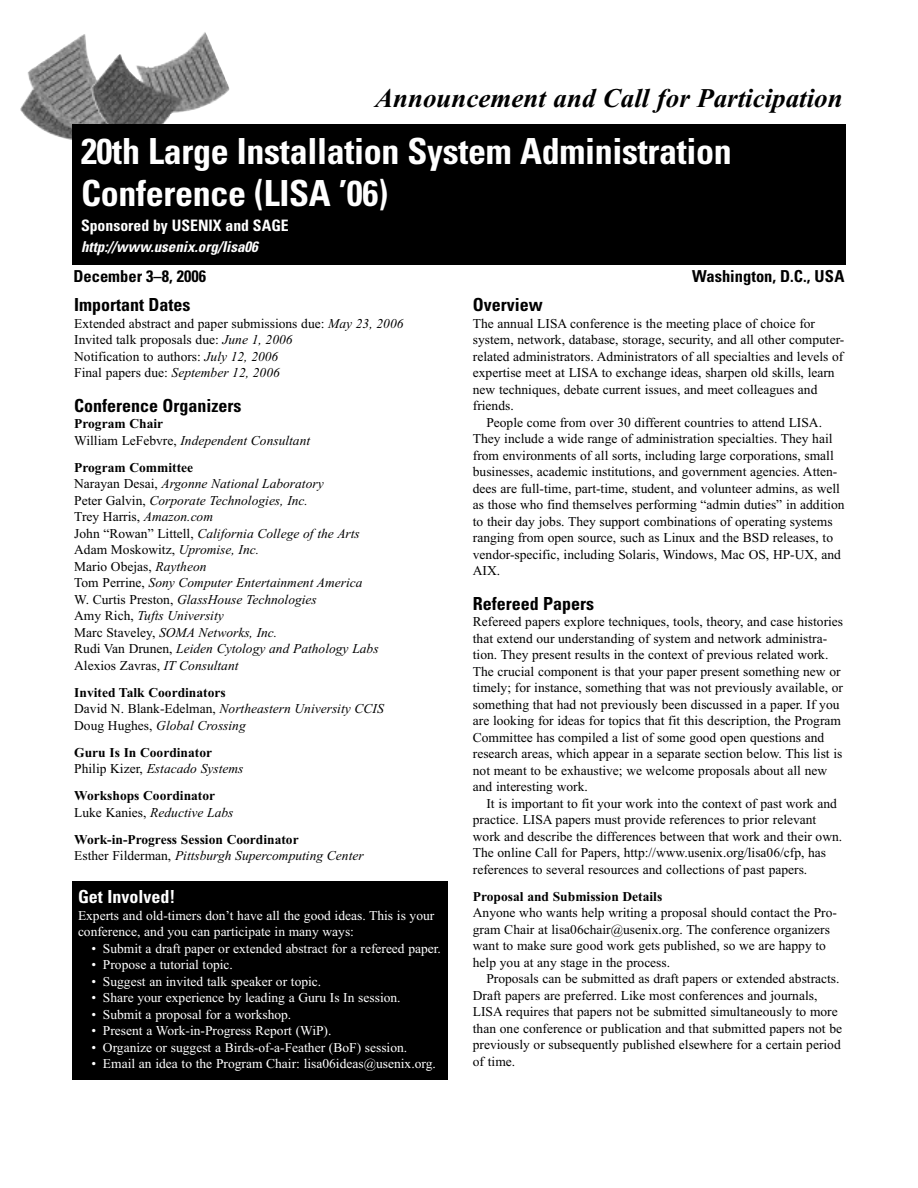
<style>
.page{position:relative;width:918px;height:1188px;background:#fff}
.page>*{position:absolute;margin:0;border:0;box-sizing:border-box;transform-origin:0 0}
.t1{font:700 condensed 36px/42px "Univers";letter-spacing:-.01em;color:#fff}
.t2{font:27px "Times New Roman Bd It MS";color:#000}
.t3{font:700 condensed 18px "Univers";color:#000}
.t4{font:700 condensed 18px "Univers";color:#fff}
.t5{font:700 condensed 16.5px "Univers";color:#000}
.t6{font:700 condensed 15.75px "Univers";color:#fff}
.t7{font:italic 700 condensed 15px "Univers";color:#fff}
.t8{font:13.5px/16.5px "Times New Roman MS";color:#000}
.t9{font:13.5px/16.5px "Times New Roman It MS";color:#000}
.t10{font:13.5px/16.5px "Times New Roman MS";color:#fff}
.t11{font:13.5px "Times New Roman Bd MS";color:#000}
.s1{font-family:"Times New Roman It MS"}
.s2{font-family:"Times New Roman MS"}
</style>
<div class="page">
<img style="left:20px;top:32px;width:209px;height:108px">
<div style="left:72px;top:124px;width:774px;height:141px;background:#000"></div>
<div style="left:72px;top:881px;width:376px;height:199px;background:#000"></div>
<h2 class="t2" style="left:375px;top:82px;width:469px">Announcement and Call for Participation</h2>
<h1 class="t1" style="left:81px;top:134px;width:652px">20th Large Installation System Administration<br>Conference (LISA ’06)</h1>
<p class="t6" style="left:81px;top:219px;width:209px">Sponsored by USENIX and SAGE</p>
<p class="t7" style="left:81px;top:241px;width:178px">http://www.usenix.org/lisa06</p>
<p class="t5" style="left:74px;top:270px;width:134px">December 3–8, 2006</p>
<p class="t5" style="left:692px;top:270px;width:154px">Washington, D.C., USA</p>
<h3 class="t3" style="left:74px;top:298px;width:118px">Important Dates</h3>
<p class="t8" style="left:74px;top:315px;width:331px">Extended abstract and paper submissions due: <span class="s1">May 23, 2006<br></span>Invited talk proposals due: <span class="s1">June 1, 2006<br></span>Notification to authors: <span class="s1">July 12, 2006</span></p>
<p class="t9" style="left:74px;top:364px;width:207px"><span class="s2">Final papers due:</span> September 12, 2006</p>
<h3 class="t3" style="left:74px;top:399px;width:169px">Conference Organizers</h3>
<p class="t11" style="left:74px;top:416px;width:90px">Program Chair</p>
<p class="t9" style="left:74px;top:432px;width:237px"><span class="s2">William LeFebvre,</span> Independent Consultant</p>
<p class="t11" style="left:74px;top:459px;width:120px">Program Committee</p>
<p class="t9" style="left:74px;top:475px;width:251px"><span class="s2">Narayan Desai,</span> Argonne National Laboratory<br><span class="s2">Peter Galvin,</span> Corporate Technologies, Inc.</p>
<p class="t8" style="left:74px;top:508px;width:140px">Trey Harris, <span class="s1">Amazon.com</span></p>
<p class="t9" style="left:74px;top:525px;width:287px"><span class="s2">John “Rowan” Littell,</span> California College of the Arts</p>
<p class="t8" style="left:74px;top:541px;width:186px">Adam Moskowitz, <span class="s1">Upromise, Inc.<br></span>Mario Obejas, <span class="s1">Raytheon</span></p>
<p class="t9" style="left:74px;top:574px;width:306px"><span class="s2">Tom Perrine,</span> Sony Computer Entertainment America <span class="s2">W. Curtis Preston,</span> GlassHouse Technologies<br><span class="s2">Amy Rich,</span> Tufts University<br><span class="s2">Marc Staveley,</span> SOMA Networks, Inc.<br><span class="s2">Rudi Van Drunen,</span> Leiden Cytology and Pathology Labs</p>
<p class="t8" style="left:74px;top:657px;width:166px">Alexios Zavras, <span class="s1">IT Consultant</span></p>
<p class="t11" style="left:74px;top:684px;width:153px">Invited Talk Coordinators</p>
<p class="t9" style="left:74px;top:700px;width:311px"><span class="s2">David N. Blank-Edelman,</span> Northeastern University CCIS<br><span class="s2">Doug Hughes,</span> Global Crossing</p>
<p class="t11" style="left:74px;top:744px;width:139px">Guru Is In Coordinator</p>
<p class="t9" style="left:74px;top:760px;width:171px"><span class="s2">Philip Kizer,</span> Estacado Systems</p>
<p class="t11" style="left:74px;top:788px;width:142px">Workshops Coordinator</p>
<p class="t9" style="left:74px;top:804px;width:161px"><span class="s2">Luke Kanies,</span> Reductive Labs</p>
<p class="t11" style="left:74px;top:831px;width:226px">Work-in-Progress Session Coordinator</p>
<p class="t9" style="left:74px;top:847px;width:291px"><span class="s2">Esther Filderman,</span> Pittsburgh Supercomputing Center</p>
<h3 class="t4" style="left:78px;top:890px;width:99px">Get Involved!</h3>
<p class="t10" style="left:78px;top:907px;width:358px">Experts and old-timers don’t have all the good ideas. This is your conference, and you can participate in many ways:</p>
<p class="t10" style="left:92px;top:940px;width:351px">• Submit a draft paper or extended abstract for a refereed paper.</p>
<p class="t10" style="left:92px;top:956px;width:143px">• Propose a tutorial topic.</p>
<p class="t10" style="left:92px;top:973px;width:231px">• Suggest an invited talk speaker or topic.</p>
<p class="t10" style="left:92px;top:989px;width:311px">• Share your experience by leading a Guru Is In session.</p>
<p class="t10" style="left:92px;top:1006px;width:201px">• Submit a proposal for a workshop.</p>
<p class="t10" style="left:92px;top:1022px;width:241px">• Present a Work-in-Progress Report (WiP).</p>
<p class="t10" style="left:92px;top:1039px;width:317px">• Organize or suggest a Birds-of-a-Feather (BoF) session.</p>
<p class="t10" style="left:92px;top:1055px;width:346px">• Email an idea to the Program Chair: lisa06ideas@usenix.org.</p>
<h3 class="t3" style="left:473px;top:298px;width:71px">Overview</h3>
<p class="t8" style="left:473px;top:315px;width:344px">The annual LISA conference is the meeting place of choice for</p>
<p class="t8" style="left:473px;top:331px;width:373px">system, network, database, storage, security, and all other computer-</p>
<p class="t8" style="left:473px;top:348px;width:372px">related administrators. Administrators of all specialties and levels of</p>
<p class="t8" style="left:473px;top:364px;width:363px">expertise meet at LISA to exchange ideas, sharpen old skills, learn</p>
<p class="t8" style="left:473px;top:381px;width:346px">new techniques, debate current issues, and meet colleagues and</p>
<p class="t8" style="left:473px;top:397px;width:42px">friends.</p>
<p class="t8" style="left:486px;top:414px;width:337px">People come from over 30 different countries to attend LISA.</p>
<p class="t8" style="left:473px;top:430px;width:361px">They include a wide range of administration specialties. They hail</p>
<p class="t8" style="left:473px;top:447px;width:362px">from environments of all sorts, including large corporations, small</p>
<p class="t8" style="left:473px;top:463px;width:366px">businesses, academic institutions, and government agencies. Atten-</p>
<p class="t8" style="left:473px;top:480px;width:369px">dees are full-time, part-time, student, and volunteer admins, as well</p>
<p class="t8" style="left:473px;top:496px;width:373px">as those who find themselves performing “admin duties” in addition</p>
<p class="t8" style="left:473px;top:513px;width:361px">to their day jobs. They support combinations of operating systems</p>
<p class="t8" style="left:473px;top:529px;width:362px">ranging from open source, such as Linux and the BSD releases, to</p>
<p class="t8" style="left:473px;top:546px;width:369px">vendor-specific, including Solaris, Windows, Mac OS, HP-UX, and</p>
<p class="t8" style="left:473px;top:562px;width:29px">AIX.</p>
<h3 class="t3" style="left:473px;top:597px;width:123px">Refereed Papers</h3>
<p class="t8" style="left:473px;top:613px;width:372px">Refereed papers explore techniques, tools, theory, and case histories that extend our understanding of system and network administra&shy;tion. They present results in the context of previous related work.<br>The crucial component is that your paper present something new or timely; for instance, something that was not previously available, or something that had not previously been discussed in a paper. If you are looking for ideas for topics that fit this description, the Program Committee has compiled a list of some good open questions and research areas, which appear in a separate section below. This list is not meant to be exhaustive; we welcome proposals about all new and interesting work.</p>
<p class="t8" style="left:473px;top:795px;width:371px;text-indent:14px">It is important to fit your work into the context of past work and practice. LISA papers must provide references to prior relevant work and describe the differences between that work and their own.<br>The online Call for Papers, http://www.usenix.org/lisa06/cfp, has references to several resources and collections of past papers.</p>
<p class="t11" style="left:473px;top:888px;width:191px">Proposal and Submission Details</p>
<p class="t8" style="left:473px;top:904px;width:366px">Anyone who wants help writing a proposal should contact the Pro&shy;gram Chair at lisa06chair@usenix.org. The conference organizers want to make sure good work gets published, so we are happy to help you at any stage in the process.</p>
<p class="t8" style="left:473px;top:970px;width:371px;text-indent:14px">Proposals can be submitted as draft papers or extended abstracts.<br>Draft papers are preferred. Like most conferences and journals, LISA requires that papers not be submitted simultaneously to more than one conference or publication and that submitted papers not be previously or subsequently published elsewhere for a certain period of time.</p>
</div>
